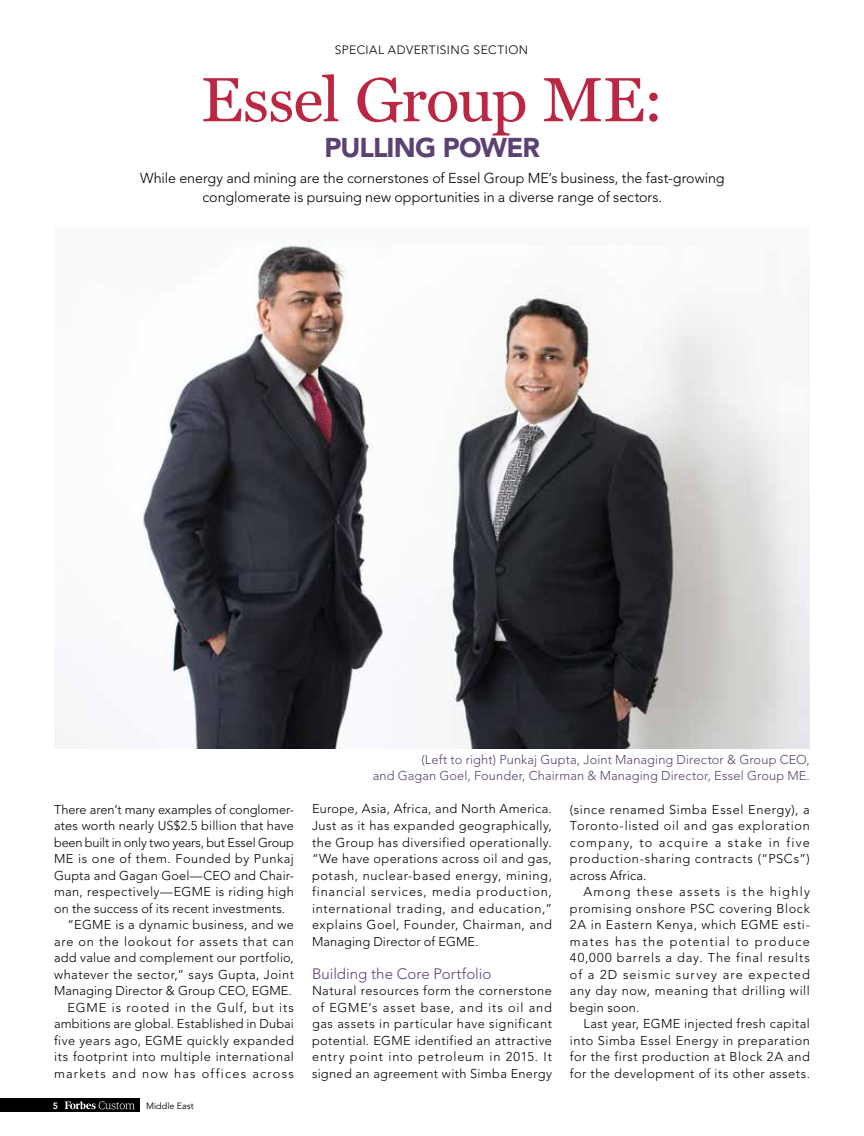
<style>
.page{position:relative;width:864px;height:1136px;background:#fff}
.page>*{position:absolute;margin:0;border:0;box-sizing:border-box;transform-origin:0 0}
.t1{font:63px "Miller Text";letter-spacing:-.015em;color:#bb2743}
.t2{font:900 27px "Avenir LT Std";letter-spacing:-.03em;color:#5c4272}
.t3{font:300 15px "Avenir LT Std";color:#5c4272}
.t4{font:300 14.25px/18.8px "Avenir LT Std";letter-spacing:-.005em;color:#000;text-align:center}
.t5{font:300 12.75px/16.5px "Avenir LT Std";letter-spacing:.035em;color:#000;text-align:justify}
.t6{font:300 12.75px/16.5px "Avenir LT Std";letter-spacing:.01em;color:#5c4272;text-align:right}
.t7{font:300 12.75px "Avenir LT Std";letter-spacing:.015em;color:#000}
.t8{font:300 12.75px "Avenir LT Std";letter-spacing:.01em;color:#000}
.t9{font:300 12.75px "Avenir LT Std";letter-spacing:-.01em;color:#000}
.t10{font:300 12.75px "Avenir LT Std";letter-spacing:-.005em;color:#000}
.t11{font:300 12.75px "Avenir LT Std";letter-spacing:.06em;color:#000}
.t12{font:300 12.75px "Avenir LT Std";letter-spacing:.005em;color:#000}
.t13{font:300 12.75px "Avenir LT Std";letter-spacing:.095em;color:#000}
.t14{font:300 12.75px "Avenir LT Std";letter-spacing:.07em;color:#000}
.t15{font:300 12px "Avenir LT Std";letter-spacing:.04em;color:#000}
.t16{font:9px "Avenir LT Std";letter-spacing:.005em;color:#000}
.t17{font:800 9px "Avenir LT Std";color:#fff}
</style>
<div class="page">
<img style="left:143px;top:241px;width:666px;height:507px">
<div style="left:0;top:1098px;width:140px;height:13px;background:#000"></div>
<svg style="left:64px;top:1101px;width:71px;height:8px"></svg>
<p class="t15" style="left:335px;top:43px;width:195px">SPECIAL ADVERTISING SECTION</p>
<h1 class="t1" style="left:201px;top:62px;width:464px">Essel Group ME:</h1>
<h2 class="t2" style="left:324px;top:131px;width:217px">PULLING POWER</h2>
<p class="t4" style="left:140px;top:169px;width:585px">While energy and mining are the cornerstones of Essel Group ME’s business, the fast-growing conglomerate is pursuing new opportunities in a diverse range of sectors.</p>
<p class="t10" style="left:54px;top:801px;width:241px">There aren’t many examples of conglomer-</p>
<p class="t7" style="left:54px;top:818px;width:241px">ates worth nearly US$2.5 billion that have</p>
<p class="t9" style="left:54px;top:834px;width:241px">been built in only two years, but Essel Group</p>
<p class="t5" style="left:54px;top:850px;width:241px">ME is one of them. Founded by Punkaj</p>
<p class="t8" style="left:54px;top:867px;width:241px">Gupta and Gagan Goel—CEO and Chair-</p>
<p class="t5" style="left:54px;top:883px;width:241px">man, respectively—EGME is riding high</p>
<p class="t7" style="left:54px;top:900px;width:232px">on the success of its recent investments.</p>
<p class="t5" style="left:68px;top:916px;width:228px">“EGME is a dynamic business, and we</p>
<p class="t11" style="left:54px;top:933px;width:241px">are on the lookout for assets that can</p>
<p class="t7" style="left:54px;top:950px;width:241px">add value and complement our portfolio,</p>
<p class="t5" style="left:54px;top:965px;width:241px">whatever the sector,” says Gupta, Joint</p>
<p class="t12" style="left:54px;top:983px;width:239px">Managing Director &amp; Group CEO, EGME.</p>
<p class="t14" style="left:68px;top:999px;width:228px">EGME is rooted in the Gulf, but its</p>
<p class="t8" style="left:54px;top:1016px;width:241px">ambitions are global. Established in Dubai</p>
<p class="t5" style="left:54px;top:1031px;width:241px">five years ago, EGME quickly expanded</p>
<p class="t5" style="left:54px;top:1048px;width:241px">its footprint into multiple international</p>
<p class="t13" style="left:54px;top:1065px;width:241px">markets and now has offices across</p>
<p class="t17" style="left:53px;top:1099px;width:7px">5</p>
<p class="t16" style="left:146px;top:1100px;width:49px">Middle East</p>
<p class="t6" style="left:372px;top:751px;width:438px">(Left to right) Punkaj Gupta, Joint Managing Director &amp; Group CEO,<br>and Gagan Goel, Founder, Chairman &amp; Managing Director, Essel Group ME.</p>
<p class="t5" style="left:312px;top:800px;width:241px">Europe, Asia, Africa, and North America.<br>Just as it has expanded geographically, the Group has diversified operationally. “We have operations across oil and gas, potash, nuclear-based energy, mining, financial services, media production, international trading, and education,” explains Goel, Founder, Chairman, and Managing Director of EGME.</p>
<p class="t3" style="left:312px;top:964px;width:181px">Building the Core Portfolio</p>
<p class="t5" style="left:312px;top:982px;width:241px">Natural resources form the cornerstone of EGME’s asset base, and its oil and gas assets in particular have significant potential. EGME identified an attractive entry point into petroleum in 2015. It signed an agreement with Simba Energy</p>
<p class="t5" style="left:569px;top:800px;width:241px">(since renamed Simba Essel Energy), a Toronto-listed oil and gas exploration company, to acquire a stake in five production-sharing contracts (“PSCs”) across Africa.</p>
<p class="t5" style="left:569px;top:883px;width:241px;text-indent:14px">Among these assets is the highly promising onshore PSC covering Block 2A in Eastern Kenya, which EGME esti&shy;mates has the potential to produce 40,000 barrels a day. The final results of a 2D seismic survey are expected any day now, meaning that drilling will begin soon.</p>
<p class="t5" style="left:569px;top:1015px;width:241px;text-indent:14px">Last year, EGME injected fresh capital into Simba Essel Energy in preparation for the first production at Block 2A and for the development of its other assets.</p>
</div>
